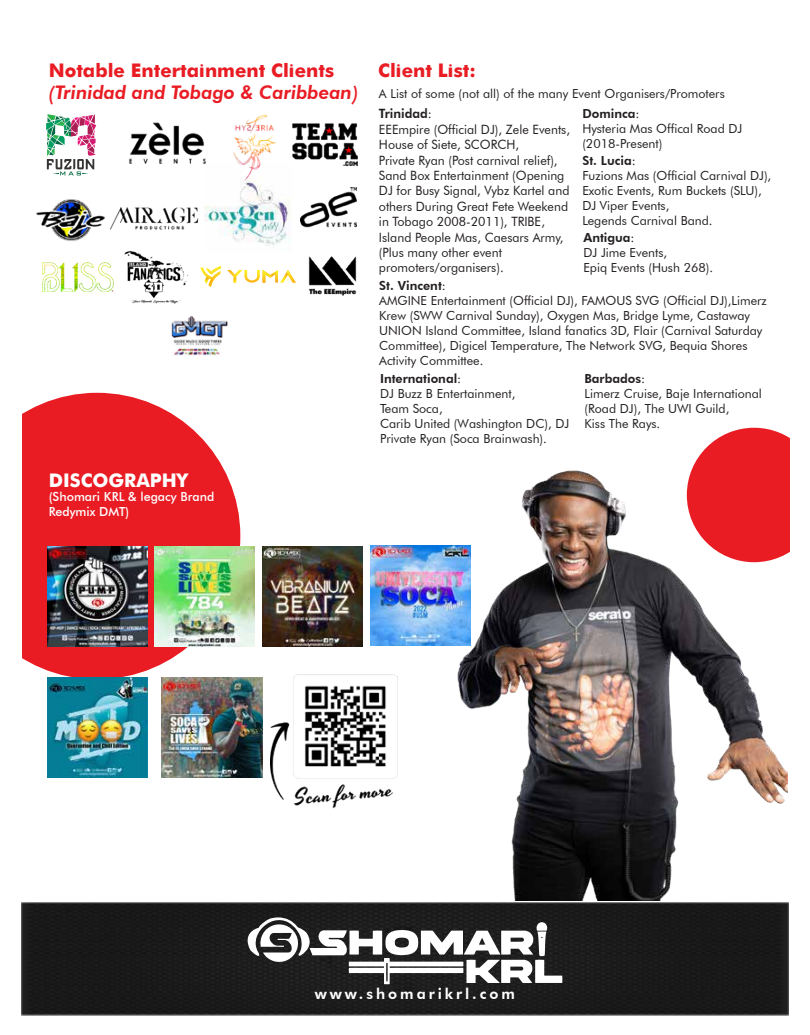
<style>
.page{position:relative;width:810px;height:1035px;background:#fff}
.page>*{position:absolute;margin:0;border:0;box-sizing:border-box;transform-origin:0 0}
.t1{font:700 18.75px "Futura";color:#e91c24}
.t2{font:italic 800 18.75px "Futura BT";color:#e91c24}
.t3{font:700 18.75px "Futura";color:#fff}
.t4{font:800 14.88px "Futura BT";letter-spacing:.2em;color:#fff}
.t5{font:12.88px/15.4px "Futura BT";color:#231f20}
.t6{font:12.5px/15px "Futura BT";color:#231f20}
.t7{font:500 12.5px/15px "Futura BT";color:#fff}
.s1{font-weight:800}
.s2{font-family:"Minion Pro"}
</style>
<div class="page">
<img style="left:171px;top:316px;width:57px;height:40px">
<svg style="left:22px;top:393px;width:218px;height:284px;fill:#e91c24"></svg>
<img style="left:457px;top:427px;width:331px;height:474px">
<svg style="left:46px;top:114px;width:50px;height:61px"></svg>
<img style="left:370px;top:545px;width:100px;height:101px">
<img style="left:155px;top:546px;width:100px;height:100px">
<img style="left:262px;top:546px;width:100px;height:100px">
<div style="left:22px;top:902px;width:766px;height:113px;background:#1a1a1a"></div>
<svg style="left:247px;top:917px;width:315px;height:67px"></svg>
<img style="left:120px;top:207px;width:79px;height:23px">
<img style="left:204px;top:186px;width:86px;height:60px">
<img style="left:36px;top:199px;width:84px;height:42px">
<img style="left:43px;top:263px;width:70px;height:28px">
<img style="left:233px;top:115px;width:44px;height:71px">
<img style="left:271px;top:675px;width:126px;height:134px">
<img style="left:47px;top:546px;width:101px;height:100px">
<img style="left:308px;top:256px;width:49px;height:40px">
<img style="left:301px;top:188px;width:56px;height:40px">
<img style="left:161px;top:677px;width:101px;height:101px">
<img style="left:47px;top:677px;width:101px;height:101px">
<img style="left:129px;top:122px;width:78px;height:41px">
<img style="left:293px;top:123px;width:65px;height:44px">
<img style="left:124px;top:251px;width:64px;height:53px">
<svg style="left:200px;top:266px;width:21px;height:21px"></svg>
<svg style="left:227px;top:270px;width:69px;height:13px"></svg>
<h1 class="t1" style="left:49px;top:57px;width:287px">Notable Entertainment Clients</h1>
<h1 class="t1" style="left:378px;top:57px;width:99px">Client List:</h1>
<h1 class="t2" style="left:49px;top:81px;width:311px">(Trinidad and Tobago &amp; Caribbean)</h1>
<p class="t6" style="left:379px;top:86px;width:347px">A List of some (not all) of the many Event Organisers/Promoters</p>
<p class="t5" style="left:379px;top:106px;width:193px"><span class="s1">Trinidad</span>:<br>EEEmpire (Official DJ), Zele Events,<br>House of Siete, SCORCH,<br>Private Ryan (Post carnival relief),<br>Sand Box Entertainment (Opening<br>DJ for Busy Signal, Vybz Kartel and others During Great Fete Weekend in Tobago 2008-2011), TRIBE,<br>Island People Mas, Caesars Army, (Plus many other event promoters/organisers).</p>
<p class="t6" style="left:582px;top:106px;width:162px"><span class="s1">Dominca</span>:<br>Hysteria Mas Offical Road DJ (2018-Present)</p>
<p class="t6" style="left:582px;top:153px;width:190px"><span class="s1">St. Lucia</span>:<br>Fuzions Mas (Official Carnival DJ),<br>Exotic Events, Rum Buckets (SLU),<br>DJ Viper Events,<br>Legends Carnival Band.</p>
<p class="t6" style="left:583px;top:230px;width:131px"><span class="s1">Antigua</span>:<br>DJ Jime Events,<br>Epiq Events (Hush 268).</p>
<p class="t6" style="left:379px;top:278px;width:389px"><span class="s1">St. Vincent</span>:<br>AMGINE Entertainment (Official DJ), FAMOUS SVG (Official DJ),Limerz Krew (SWW Carnival Sunday), Oxygen Mas, Bridge Lyme, Castaway UNION Island Committee, Island fanatics 3D, Flair (Carnival Saturday Committee), Digicel Temperature, The Network SVG, Bequia Shores Activity Committee.</p>
<h1 class="t3" style="left:49px;top:467px;width:141px">DISCOGRAPHY</h1>
<p class="t7" style="left:49px;top:489px;width:167px">(Shomari KRL &amp; legacy Brand<br>Redymix DMT)</p>
<p class="t6" style="left:380px;top:371px;width:191px"><span class="s1">International</span>:<br>DJ Buzz B Entertainment,<br>Team Soca,<br>Carib United (Washington DC), DJ<br>Private Ryan (Soca Brain<span class="s2">w</span>ash).</p>
<p class="t6" style="left:585px;top:371px;width:179px"><span class="s1">Barbados</span>:<br>Limerz Cruise, Baje International (Road DJ), The UWI Guild,<br>Kiss The Rays.</p>
<p class="t4" style="left:315px;top:985px;width:202px">www.shomarikrl.com</p>
</div>
